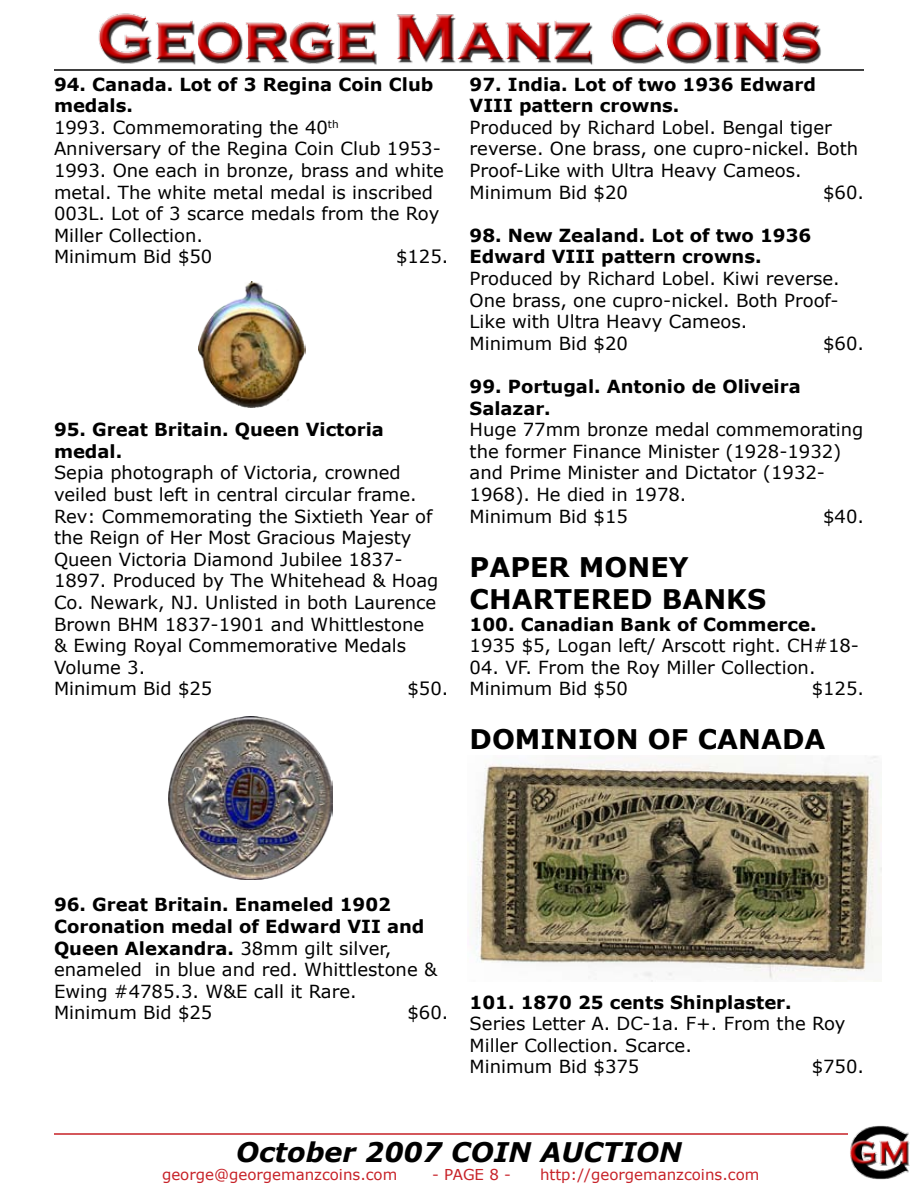
<style>
.page{position:relative;width:918px;height:1188px;background:#fff}
.page>*{position:absolute;margin:0;border:0;box-sizing:border-box;transform-origin:0 0}
.t1{font:700 27px/32.4px "Verdana";color:#000}
.t2{font:italic 700 27px "Verdana";color:#000}
.t3{font:18px/21.6px "Verdana";color:#000}
.t4{font:700 18px/21.6px "Verdana";color:#000}
.t5{font:15px "Verdana";color:#c72127}
.s1{font-weight:700}
</style>
<div class="page">
<img style="left:98px;top:13px;width:723px;height:52px">
<img style="left:850px;top:1125px;width:60px;height:55px">
<hr style="left:54px;top:69px;width:810px;height:2px;background:#000">
<hr style="left:54px;top:1133px;width:794px;height:2px;background:#c72026">
<img style="left:199px;top:281px;width:107px;height:126px">
<img style="left:168px;top:717px;width:165px;height:162px">
<img style="left:469px;top:755px;width:413px;height:227px">
<p class="t3" style="left:54px;top:73px;width:391px"><span class="s1">94. Canada. Lot of 3 Regina Coin Club medals.<br></span>1993. Commemorating the 40<sup>th<br></sup>Anniversary of the Regina Coin Club 1953-<br>1993. One each in bronze, brass and white metal. The white metal medal is inscribed<br>003L. Lot of 3 scarce medals from the Roy<br>Miller Collection.<br>Minimum Bid $50</p>
<p class="t3" style="left:396px;top:246px;width:54px">$125.</p>
<p class="t4" style="left:54px;top:418px;width:331px">95. Great Britain. Queen Victoria medal.</p>
<p class="t3" style="left:54px;top:462px;width:386px">Sepia photograph of Victoria, crowned veiled bust left in central circular frame.<br>Rev: Commemorating the Sixtieth Year of the Reign of Her Most Gracious Majesty Queen Victoria Diamond Jubilee 1837- 1897. Produced by The Whitehead &amp; Hoag Co. Newark, NJ. Unlisted in both Laurence Brown BHM 1837-1901 and Whittlestone &amp; Ewing Royal Commemorative Medals Volume 3.<br>Minimum Bid $25</p>
<p class="t3" style="left:407px;top:678px;width:42px">$50.</p>
<p class="t4" style="left:470px;top:73px;width:348px">97. India. Lot of two 1936 Edward<br>VIII pattern crowns.</p>
<p class="t3" style="left:470px;top:116px;width:390px">Produced by Richard Lobel. Bengal tiger reverse. One brass, one cupro-nickel. Both Proof-Like with Ultra Heavy Cameos.<br>Minimum Bid $20</p>
<p class="t3" style="left:823px;top:181px;width:42px">$60.</p>
<p class="t4" style="left:470px;top:224px;width:343px">98. New Zealand. Lot of two 1936<br>Edward VIII pattern crowns.</p>
<p class="t3" style="left:470px;top:267px;width:372px">Produced by Richard Lobel. Kiwi reverse.<br>One brass, one cupro-nickel. Both Proof-<br>Like with Ultra Heavy Cameos.<br>Minimum Bid $20</p>
<p class="t3" style="left:823px;top:332px;width:42px">$60.</p>
<p class="t4" style="left:470px;top:375px;width:333px">99. Portugal. Antonio de Oliveira<br>Salazar.</p>
<p class="t3" style="left:470px;top:418px;width:395px">Huge 77mm bronze medal commemorating the former Finance Minister (1928-1932) and Prime Minister and Dictator (1932-<br>1968). He died in 1978.<br>Minimum Bid $15</p>
<p class="t3" style="left:823px;top:505px;width:42px">$40.</p>
<h1 class="t1" style="left:470px;top:550px;width:298px">PAPER MONEY<br>CHARTERED BANKS</h1>
<p class="t4" style="left:470px;top:613px;width:349px">100. Canadian Bank of Commerce.</p>
<p class="t3" style="left:470px;top:634px;width:391px">1935 $5, Logan left/ Arscott right. CH#18-</p>
<p class="t3" style="left:470px;top:656px;width:347px">04. VF. From the Roy Miller Collection.<br>Minimum Bid $50</p>
<p class="t3" style="left:812px;top:678px;width:54px">$125.</p>
<h1 class="t1" style="left:470px;top:723px;width:357px">DOMINION OF CANADA</h1>
<p class="t3" style="left:54px;top:894px;width:385px"><span class="s1">96. Great Britain. Enameled 1902<br>Coronation medal of Edward VII and<br>Queen Alexandra.</span> 38mm gilt silver, enameled in blue and red. Whittlestone &amp;<br>Ewing #4785.3. W&amp;E call it Rare.<br>Minimum Bid $25</p>
<p class="t3" style="left:407px;top:1002px;width:42px">$60.</p>
<p class="t4" style="left:470px;top:991px;width:324px">101. 1870 25 cents Shinplaster.</p>
<p class="t3" style="left:470px;top:1012px;width:378px">Series Letter A. DC-1a. F+. From the Roy<br>Miller Collection. Scarce.<br>Minimum Bid $375</p>
<p class="t3" style="left:812px;top:1056px;width:54px">$750.</p>
<h1 class="t2" style="left:236px;top:1135px;width:447px">October 2007 COIN AUCTION</h1>
<p class="t5" style="left:162px;top:1165px;width:237px">george@georgemanzcoins.com</p>
<p class="t5" style="left:432px;top:1165px;width:54px">- PAGE</p>
<p class="t5" style="left:504px;top:1165px;width:257px">- http://georgemanzcoins.com</p>
</div>
